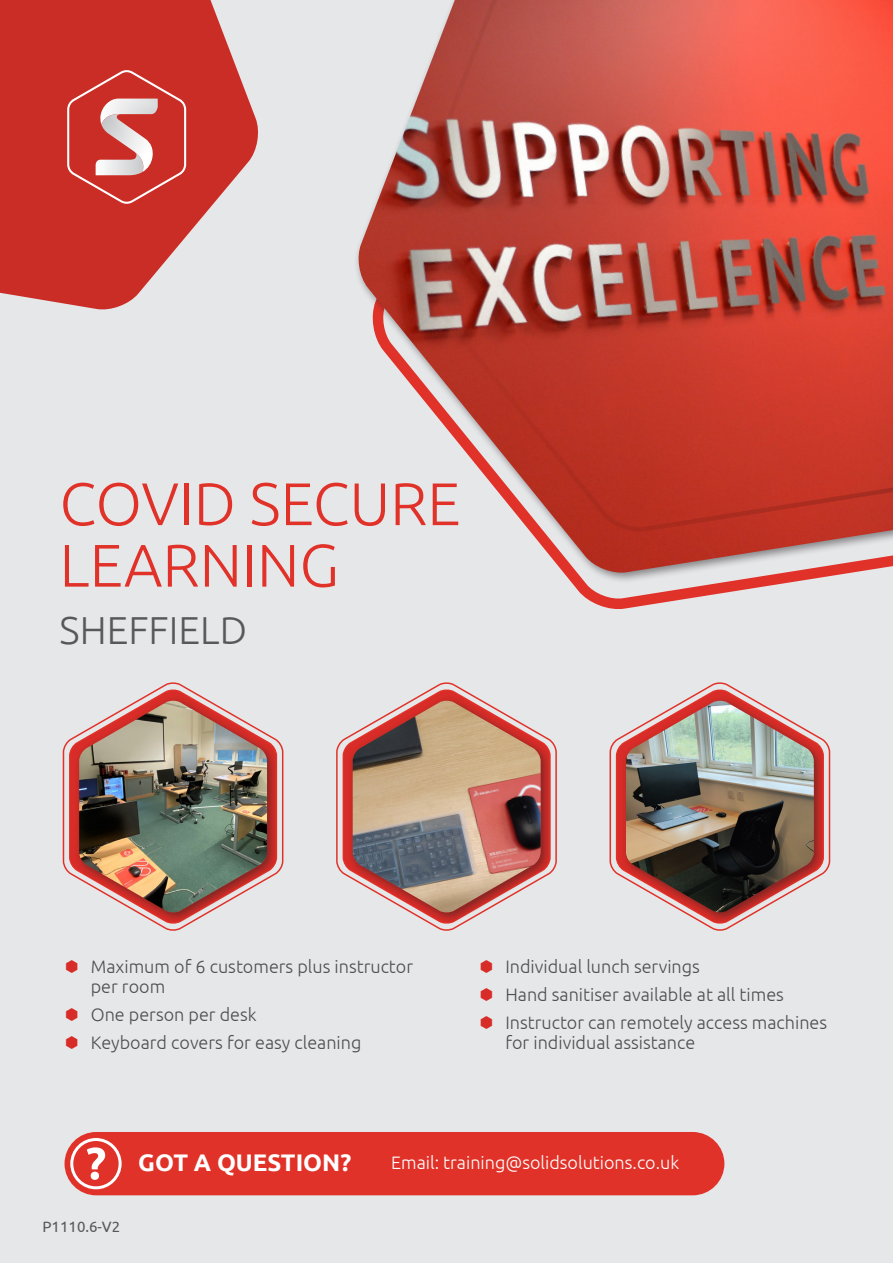
<style>
.page{position:relative;width:893px;height:1263px;background:#e6e7e9}
.page>*{position:absolute;margin:0;border:0;box-sizing:border-box;transform-origin:0 0}
.t1{font:300 60px/61.5px "Ubuntu";color:#e13229}
.t2{font:300 39px "Ubuntu";color:#57585a}
.t3{font:700 24px "Ubuntu";color:#fff}
.t4{font:300 18px/19.5px "Ubuntu";color:#4c4f50}
.t5{font:300 18px "Ubuntu";color:#fff}
.t6{font:15px "Ubuntu";color:#57585a}
</style>
<div class="page">
<svg style="left:573px;top:584px;width:207px;height:25px"></svg>
<svg style="left:0;top:0;width:258px;height:310px;fill:#ca2d25"></svg>
<svg style="left:67px;top:70px;width:119px;height:134px;background:#d15650"></svg>
<svg style="left:336px;top:682px;width:221px;height:249px"></svg>
<svg style="left:609px;top:682px;width:222px;height:249px"></svg>
<svg style="left:342px;top:688px;width:209px;height:237px"></svg>
<svg style="left:615px;top:688px;width:210px;height:237px"></svg>
<svg style="left:62px;top:682px;width:222px;height:249px"></svg>
<svg style="left:68px;top:688px;width:210px;height:237px"></svg>
<div style="left:354px;top:0;width:539px;height:584px;background:#231f20;opacity:.5"></div>
<img style="left:356px;top:0;width:537px;height:574px">
<div style="left:74px;top:696px;width:204px;height:227px;background:#231f20;opacity:.5"></div>
<img style="left:79px;top:701px;width:188px;height:212px">
<div style="left:347px;top:696px;width:205px;height:227px;background:#231f20;opacity:.5"></div>
<img style="left:353px;top:701px;width:188px;height:212px">
<div style="left:621px;top:696px;width:204px;height:227px;background:#231f20;opacity:.5"></div>
<img style="left:626px;top:701px;width:188px;height:212px">
<div style="left:65px;top:1132px;width:659px;height:63px;background:#e13229;border-radius:32px"></div>
<div style="left:70px;top:1138px;width:52px;height:51px;border:3px solid #fff;border-radius:50%"></div>
<svg style="left:87px;top:1147px;width:18px;height:33px"></svg>
<svg style="left:394px;top:0;width:499px;height:531px;background:#c6574c"></svg>
<p class="t1" style="left:60px;top:471px;width:403px">COVID SECURE<br>LEARNING</p>
<p class="t2" style="left:60px;top:607px;width:189px">SHEFFIELD</p>
<p class="t4" style="left:91px;top:956px;width:324px">Maximum of 6 customers plus instructor per room</p>
<p class="t4" style="left:91px;top:1004px;width:167px">One person per desk</p>
<p class="t4" style="left:91px;top:1032px;width:272px">Keyboard covers for easy cleaning</p>
<p class="t4" style="left:505px;top:956px;width:196px">Individual lunch servings</p>
<p class="t4" style="left:505px;top:984px;width:280px">Hand sanitiser available at all times</p>
<p class="t4" style="left:505px;top:1012px;width:323px">Instructor can remotely access machines for individual assistance</p>
<p class="t6" style="left:43px;top:1218px;width:79px">P1110.6-V2</p>
<p class="t3" style="left:138px;top:1148px;width:215px">GOT A QUESTION?</p>
<p class="t5" style="left:391px;top:1151px;width:290px">Email: training@solidsolutions.co.uk</p>
</div>
